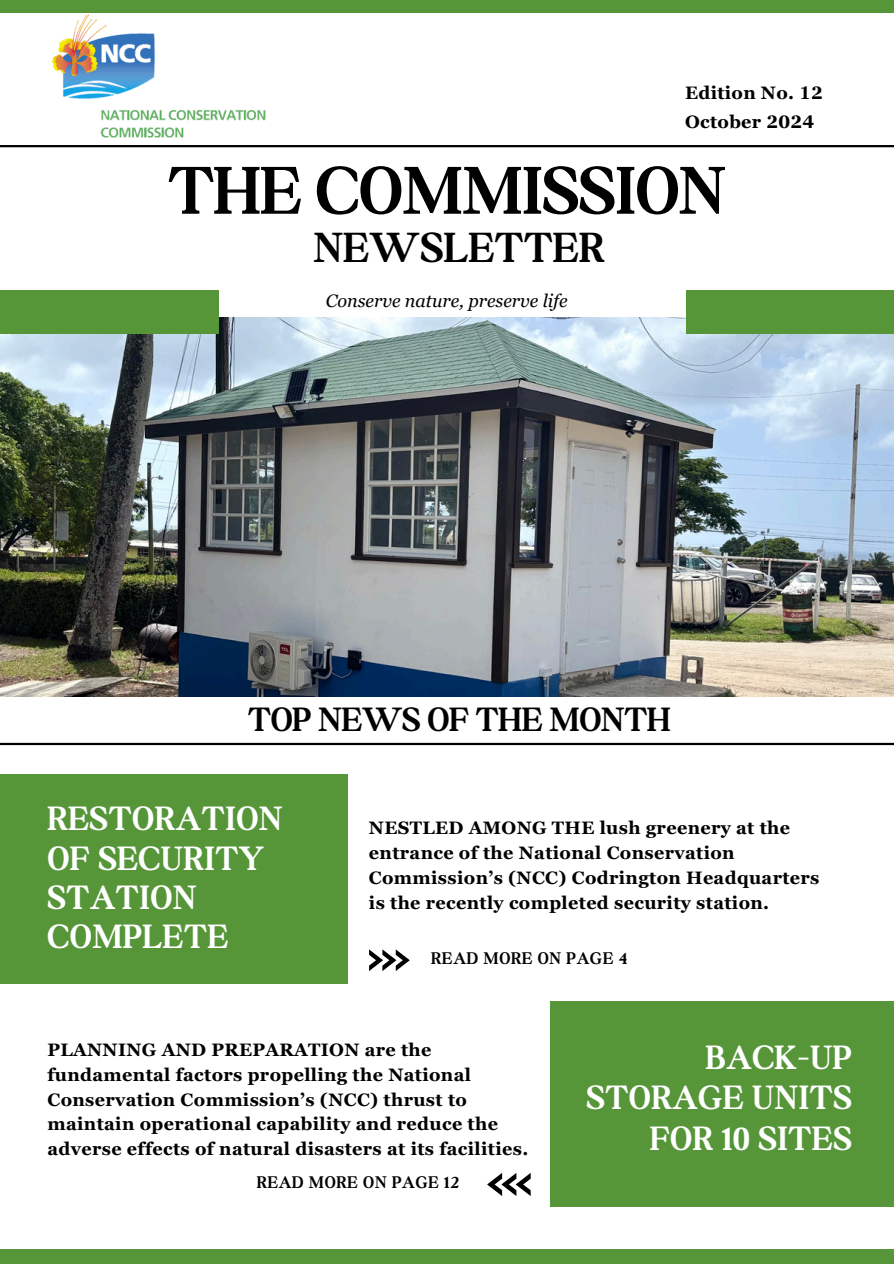
<style>
.page{position:relative;width:894px;height:1264px;background:#fff}
.page>*{position:absolute;margin:0;border:0;box-sizing:border-box;transform-origin:0 0}
.t1{font:700 72px "Boston Angel";color:#000}
.t2{font:700 45px "Boston Angel";letter-spacing:.015em;color:#000}
.t3{font:700 36px/39.3px "Boston Angel";letter-spacing:.025em;color:#fff}
.t4{font:700 36px "Boston Angel";color:#000}
.t5{font:700 18px/24.8px "Georgia Pro";letter-spacing:.02em;color:#000}
.t6{font:700 18px "Boston Angel";letter-spacing:.05em;color:#000}
.t7{font:italic 18px "Georgia Pro";color:#000}
</style>
<div class="page">
<div style="left:0;top:773px;width:347px;height:210px;background:#569639"></div>
<img style="left:0;top:318px;width:893px;height:378px">
<div style="left:0;top:290px;width:219px;height:44px;background:#569639"></div>
<div style="left:686px;top:290px;width:207px;height:44px;background:#569639"></div>
<div style="left:550px;top:1001px;width:343px;height:205px;background:#569639"></div>
<svg style="left:369px;top:949px;width:40px;height:21px"></svg>
<svg style="left:487px;top:1173px;width:43px;height:22px"></svg>
<div style="left:0;top:0;width:893px;height:12px;background:#569639"></div>
<div style="left:0;top:1249px;width:893px;height:14px;background:#569639"></div>
<hr style="left:0;top:742px;width:893px;height:3px;background:#000">
<hr style="left:0;top:145px;width:893px;height:2px;background:#000">
<img style="left:28px;top:12px;width:247px;height:126px">
<h3 class="t5" style="left:685px;top:81px;width:139px">Edition No. 12</h3>
<p class="t5" style="left:685px;top:109px;width:130px">October 2024</p>
<h1 class="t1" style="left:168px;top:147px;width:558px">THE COMMISSION</h1>
<h5 class="t2" style="left:314px;top:221px;width:292px">NEWSLETTER</h5>
<h3 class="t7" style="left:326px;top:290px;width:243px">Conserve nature, preserve life</h3>
<p class="t4" style="left:248px;top:697px;width:424px">TOP NEWS OF THE MONTH</p>
<h2 class="t3" style="left:47px;top:799px;width:236px">RESTORATION<br>OF SECURITY<br>STATION<br>COMPLETE</h2>
<p class="t5" style="left:369px;top:815px;width:452px">NESTLED AMONG THE lush greenery at the entrance of the National Conservation Commission’s (NCC) Codrington Headquarters is the recently completed security station.</p>
<h5 class="t6" style="left:431px;top:947px;width:197px">READ MORE ON PAGE 4</h5>
<p class="t5" style="left:47px;top:1037px;width:482px">PLANNING AND PREPARATION are the fundamental factors propelling the National Conservation Commission’s (NCC) thrust to maintain operational capability and reduce the adverse effects of natural disasters at its facilities.</p>
<p class="t6" style="left:257px;top:1171px;width:203px">READ MORE ON PAGE 12</p>
<h5 class="t3" style="left:586px;top:1036px;width:266px;line-height:40.5px;text-align:right">BACK-UP<br>STORAGE UNITS<br>FOR 10 SITES</h5>
</div>
